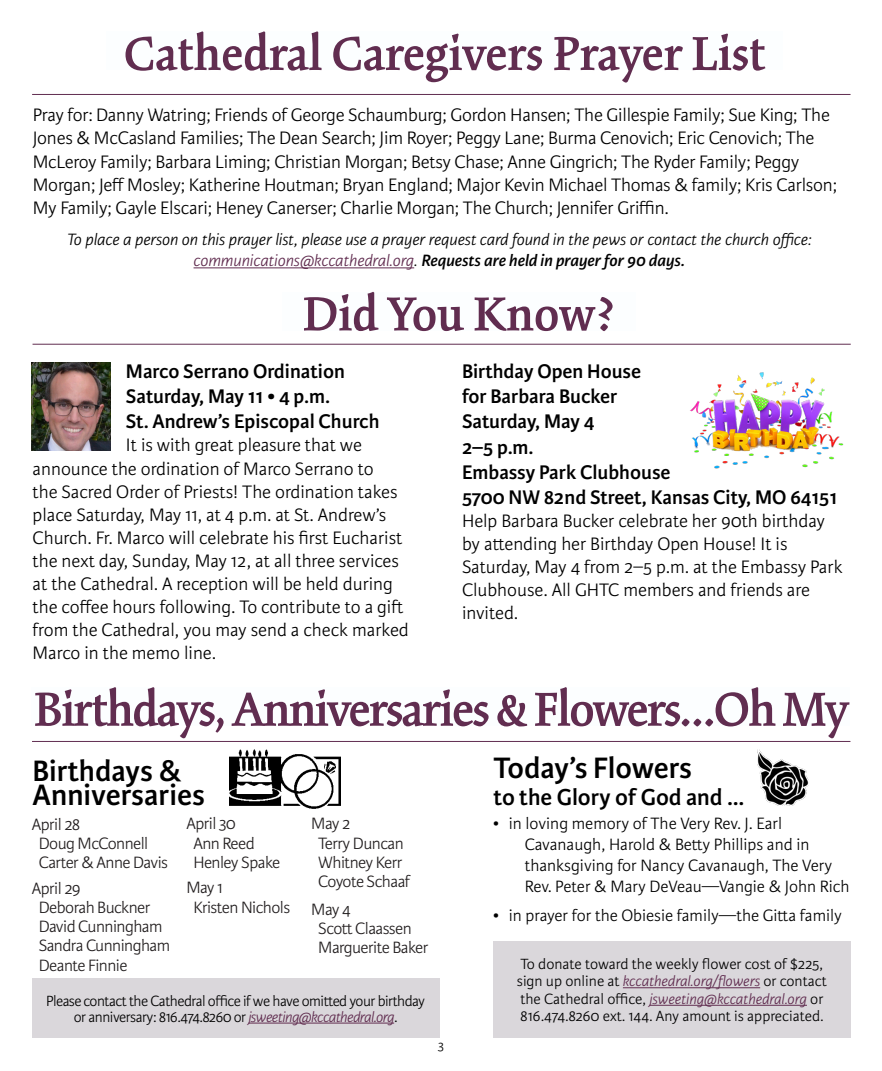
<style>
.page{position:relative;width:882px;height:1071px;background:#fff}
.page>*{position:absolute;margin:0;border:0;box-sizing:border-box;transform-origin:0 0}
.t1{font:600 52.5px "Kinesis Pro 3";letter-spacing:-.01em;color:#612d50}
.t2{font:600 52.5px "Kinesis Pro 3";letter-spacing:-.03em;color:#612d50}
.t3{font:600 31.5px/24.5px "Karmina Sans";color:#000}
.t4{font:600 24.5px "Karmina Sans";color:#000}
.t5{font:600 21px/25.2px "Karmina Sans";color:#000}
.t6{font:300 19.25px/23.1px "Karmina Sans";letter-spacing:-.01em;color:#000}
.t7{font:300 17.5px/19.2px "Karmina Sans";letter-spacing:-.03em;color:#221e1f}
.t8{font:300 17.5px/21px "Karmina Sans";color:#000}
.t9{font:italic 300 17.5px/21px "Karmina Sans";color:#000;text-align:center}
.t10{font:300 15.75px/17.5px "Karmina Sans";color:#000}
.t11{font:300 15.75px/15.8px "Karmina Sans";letter-spacing:-.03em;color:#000;text-align:center}
.t12{font:300 14px "Karmina Sans";color:#000}
.s1{color:#612d50}
.s2{font-weight:600}
.s3{font-style:italic;color:#612d50}
</style>
<div class="page">
<hr style="left:194px;top:267px;width:220px;height:1px;background:#612d50">
<hr style="left:32px;top:94px;width:819px;height:1px;background:#612d50">
<hr style="left:33px;top:344px;width:818px;height:1px;background:#612d50">
<img style="left:32px;top:362px;width:78px;height:89px">
<hr style="left:32px;top:741px;width:818px;height:1px;background:#612d50">
<img style="left:229px;top:750px;width:111px;height:59px">
<div style="left:32px;top:978px;width:408px;height:59px;background:#dad7db"></div>
<hr style="left:248px;top:1023px;width:146px;height:1px;background:#612d50">
<div style="left:493px;top:941px;width:358px;height:96px;background:#dad7db"></div>
<hr style="left:623px;top:987px;width:137px;height:1px;background:#612d50">
<hr style="left:649px;top:1005px;width:158px;height:1px;background:#612d50">
<img style="left:757px;top:750px;width:51px;height:56px">
<img style="left:690px;top:372px;width:154px;height:97px">
<h1 class="t1" style="left:124px;top:23px;width:643px">Cathedral Caregivers Prayer List</h1>
<p class="t6" style="left:33px;top:104px;width:806px">Pray for: Danny Watring; Friends of George Schaumburg; Gordon Hansen; The Gillespie Family; Sue King; The Jones &amp; McCasland Families; The Dean Search; Jim Royer; Peggy Lane; Burma Cenovich; Eric Cenovich; The McLeroy Family; Barbara Liming; Christian Morgan; Betsy Chase; Anne Gingrich; The Ryder Family; Peggy Morgan; Jeff Mosley; Katherine Houtman; Bryan England; Major Kevin Michael Thomas &amp; family; Kris Carlson; My Family; Gayle Elscari; Heney Canerser; Charlie Morgan; The Church; Jennifer Griffin.</p>
<p class="t9" style="left:67px;top:229px;width:746px">To place a person on this prayer list, please use a prayer request card found in the pews or contact the church office: <span class="s1">communications@kccathedral.org</span>. <span class="s2">Requests are held in prayer for 90 days.</span></p>
<h1 class="t1" style="left:302px;top:283px;width:315px">Did You Know?</h1>
<p class="t5" style="left:126px;top:359px;width:255px">Marco Serrano Ordination<br>Saturday, May 11 • 4 p.m.<br>St. Andrew’s Episcopal Church</p>
<p class="t6" style="left:33px;top:434px;width:378px;text-indent:93px">It is with great pleasure that we announce the ordination of Marco Serrano to<br>the Sacred Order of Priests! The ordination takes place Saturday, May 11, at 4 p.m. at St. Andrew’s Church. Fr. Marco will celebrate his first Eucharist the next day, Sunday, May 12, at all three services at the Cathedral. A reception will be held during the coffee hours following. To contribute to a gift from the Cathedral, you may send a check marked Marco in the memo line.</p>
<h1 class="t2" style="left:33px;top:679px;width:817px">Birthdays, Anniversaries &amp; Flowers...Oh My</h1>
<p class="t5" style="left:462px;top:359px;width:377px">Birthday Open House<br>for Barbara Bucker<br>Saturday, May 4<br>2–5 p.m.<br>Embassy Park Clubhouse<br>5700 NW 82nd Street, Kansas City, MO 64151</p>
<p class="t6" style="left:462px;top:510px;width:382px">Help Barbara Bucker celebrate her 90th birthday by attending her Birthday Open House! It is Saturday, May 4 from 2–5 p.m. at the Embassy Park Clubhouse. All GHTC members and friends are invited.</p>
<h2 class="t3" style="left:33px;top:759px;width:174px">Birthdays &amp;<br>Anniversaries</h2>
<p class="t7" style="left:39px;top:815px;width:131px;text-indent:-7px">April 28<br>Doug McConnell<br>Carter &amp; Anne Davis</p>
<p class="t7" style="left:39px;top:879px;width:133px;text-indent:-7px">April 29<br>Deborah Buckner<br>David Cunningham<br>Sandra Cunningham<br>Deante Finnie</p>
<p class="t7" style="left:193px;top:815px;width:89px;text-indent:-7px">April 30<br>Ann Reed<br>Henley Spake</p>
<p class="t7" style="left:193px;top:879px;width:98px;text-indent:-7px">May 1<br>Kristen Nichols</p>
<p class="t7" style="left:318px;top:815px;width:93px;text-indent:-7px">May 2<br>Terry Duncan<br>Whitney Kerr<br>Coyote Schaaf</p>
<p class="t7" style="left:318px;top:900px;width:112px;text-indent:-7px">May 4<br>Scott Claassen<br>Marguerite Baker</p>
<p class="t11" style="left:46px;top:993px;width:380px">Please contact the Cathedral office if we have omitted your birthday or anniversary: 816.474.8260 or <span class="s3">jsweeting@kccathedral.org</span>.</p>
<p class="t12" style="left:438px;top:1038px;width:8px">3</p>
<h2 class="t3" style="left:494px;top:756px;width:200px">Today’s Flowers</h2>
<p class="t4" style="left:494px;top:783px;width:252px">to the Glory of God and ...</p>
<p class="t8" style="left:525px;top:814px;width:326px;text-indent:-32px">• in loving memory of The Very Rev. J. Earl Cavanaugh, Harold &amp; Betty Phillips and in thanksgiving for Nancy Cavanaugh, The Very Rev. Peter &amp; Mary DeVeau—Vangie &amp; John Rich</p>
<p class="t8" style="left:493px;top:906px;width:350px">• in prayer for the Obiesie family—the Gitta family</p>
<p class="t10" style="left:517px;top:955px;width:312px">To donate toward the weekly flower cost of $225, sign up online at <span class="s3">kccathedral.org/flowers</span> or contact the Cathedral office, <span class="s3">jsweeting@kccathedral.org</span> or 816.474.8260 ext. 144. Any amount is appreciated.</p>
</div>
